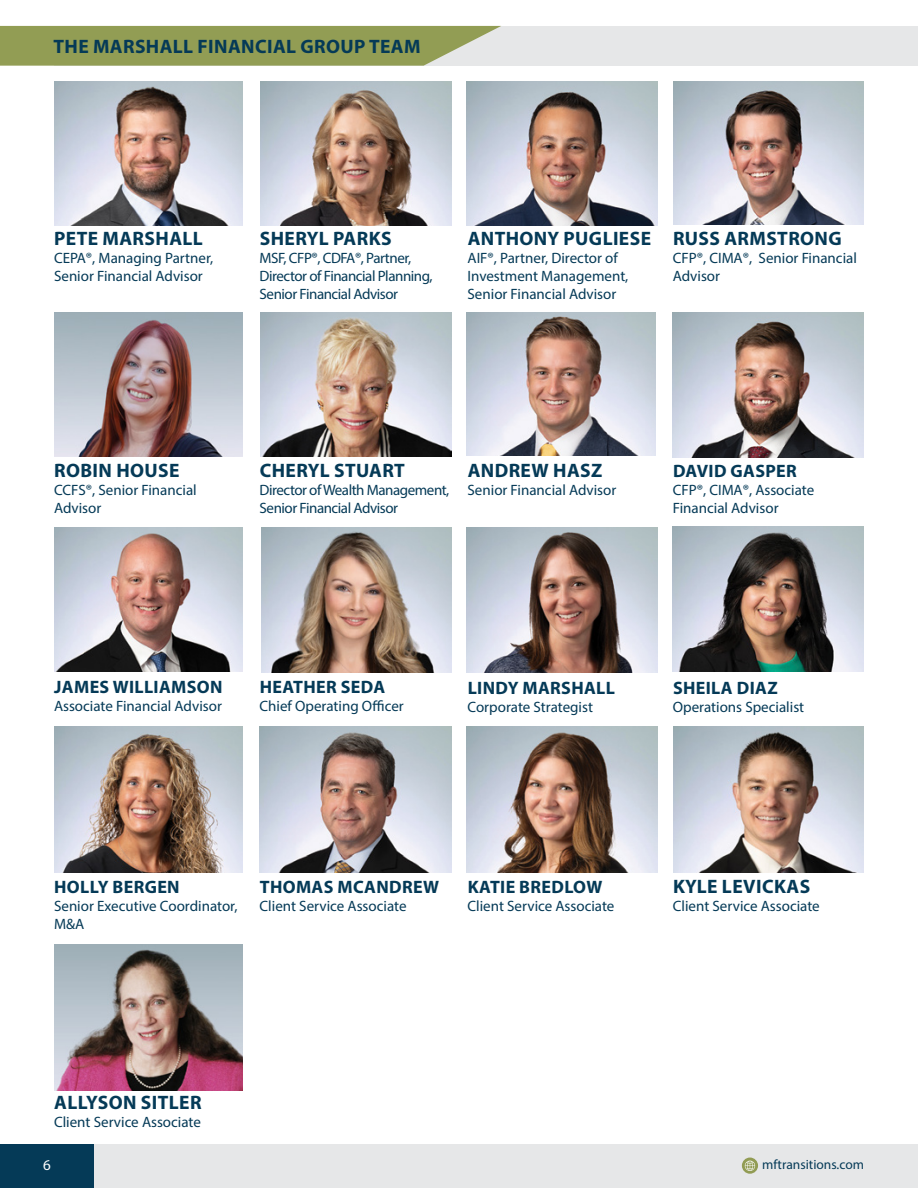
<style>
.page{position:relative;width:918px;height:1188px;background:#fff}
.page>*{position:absolute;margin:0;border:0;box-sizing:border-box;transform-origin:0 0}
.t1{font:700 19.5px "Myriad Pro";letter-spacing:.02em;color:#053a57}
.t2{font:700 18px "Myriad Pro";letter-spacing:.02em;color:#053a57}
.t3{font:15px/18px "Myriad Pro";color:#053a57}
.t4{font:15px/18px "Myriad Pro";letter-spacing:-.03em;color:#053a57}
.t5{font:15px "Myriad Pro";color:#fff}
.t6{font:13.5px "Myriad Pro";color:#053a57}
</style>
<div class="page">
<div style="left:43px;top:1144px;width:875px;height:44px;background:#e6e7e8"></div>
<div style="left:0;top:1144px;width:94px;height:44px;background:#053a57"></div>
<svg style="left:742px;top:1158px;width:16px;height:16px"></svg>
<svg style="left:745px;top:1161px;width:10px;height:10px"></svg>
<div style="left:54px;top:26px;width:864px;height:40px;background:#e6e7e8"></div>
<svg style="left:0;top:26px;width:501px;height:40px;background:#99a360"></svg>
<img style="left:54px;top:527px;width:189px;height:144px">
<img style="left:260px;top:81px;width:191px;height:144px">
<img style="left:467px;top:81px;width:191px;height:144px">
<img style="left:673px;top:81px;width:191px;height:144px">
<img style="left:260px;top:312px;width:191px;height:144px">
<img style="left:467px;top:312px;width:189px;height:144px">
<img style="left:261px;top:527px;width:191px;height:145px">
<img style="left:673px;top:526px;width:191px;height:146px">
<img style="left:54px;top:727px;width:189px;height:145px">
<img style="left:467px;top:527px;width:190px;height:145px">
<img style="left:260px;top:727px;width:192px;height:145px">
<img style="left:467px;top:727px;width:190px;height:145px">
<img style="left:673px;top:312px;width:191px;height:145px">
<img style="left:54px;top:312px;width:189px;height:144px">
<img style="left:54px;top:81px;width:189px;height:144px">
<img style="left:673px;top:727px;width:191px;height:145px">
<img style="left:54px;top:945px;width:189px;height:145px">
<h1 class="t1" style="left:53px;top:34px;width:369px">THE MARSHALL FINANCIAL GROUP TEAM</h1>
<h1 class="t1" style="left:54px;top:226px;width:150px">PETE MARSHALL</h1>
<p class="t3" style="left:54px;top:249px;width:161px">CEPA®, Managing Partner,<br>Senior Financial Advisor</p>
<h1 class="t1" style="left:260px;top:226px;width:133px">SHERYL PARKS</h1>
<p class="t4" style="left:260px;top:249px;width:175px">MSF, CFP®, CDFA®, Partner,<br>Director of Financial Planning,<br>Senior Financial Advisor</p>
<h1 class="t1" style="left:468px;top:226px;width:185px">ANTHONY PUGLIESE</h1>
<p class="t3" style="left:468px;top:249px;width:162px">AIF®, Partner, Director of<br>Investment Management,<br>Senior Financial Advisor</p>
<h1 class="t1" style="left:673px;top:226px;width:170px">RUSS ARMSTRONG</h1>
<p class="t3" style="left:673px;top:249px;width:186px">CFP®, CIMA®, Senior Financial<br>Advisor</p>
<h1 class="t1" style="left:54px;top:458px;width:127px">ROBIN HOUSE</h1>
<p class="t3" style="left:54px;top:481px;width:144px">CCFS®, Senior Financial<br>Advisor</p>
<h1 class="t1" style="left:260px;top:458px;width:147px">CHERYL STUART</h1>
<p class="t4" style="left:260px;top:481px;width:191px">Director of Wealth Management,<br>Senior Financial Advisor</p>
<h1 class="t1" style="left:468px;top:458px;width:136px">ANDREW HASZ</h1>
<p class="t3" style="left:468px;top:481px;width:150px">Senior Financial Advisor</p>
<p class="t2" style="left:673px;top:459px;width:125px">DAVID GASPER</p>
<p class="t3" style="left:673px;top:481px;width:143px">CFP®, CIMA®, Associate<br>Financial Advisor</p>
<p class="t2" style="left:54px;top:676px;width:170px">JAMES WILLIAMSON</p>
<p class="t3" style="left:54px;top:697px;width:169px">Associate Financial Advisor</p>
<p class="t2" style="left:260px;top:676px;width:127px">HEATHER SEDA</p>
<p class="t3" style="left:260px;top:697px;width:146px">Chief Operating Officer</p>
<p class="t2" style="left:468px;top:677px;width:149px">LINDY MARSHALL</p>
<p class="t3" style="left:468px;top:698px;width:127px">Corporate Strategist</p>
<p class="t2" style="left:673px;top:677px;width:106px">SHEILA DIAZ</p>
<p class="t3" style="left:673px;top:698px;width:133px">Operations Specialist</p>
<p class="t2" style="left:54px;top:875px;width:127px">HOLLY BERGEN</p>
<p class="t3" style="left:54px;top:896px;width:185px">Senior Executive Coordinator,<br>M&amp;A</p>
<p class="t2" style="left:260px;top:875px;width:181px">THOMAS MCANDREW</p>
<p class="t3" style="left:260px;top:896px;width:148px">Client Service Associate</p>
<p class="t2" style="left:468px;top:875px;width:136px">KATIE BREDLOW</p>
<p class="t3" style="left:468px;top:896px;width:148px">Client Service Associate</p>
<h1 class="t1" style="left:673px;top:873px;width:139px">KYLE LEVICKAS</h1>
<p class="t3" style="left:673px;top:896px;width:148px">Client Service Associate</p>
<h1 class="t1" style="left:54px;top:1090px;width:149px">ALLYSON SITLER</h1>
<p class="t3" style="left:54px;top:1113px;width:148px">Client Service Associate</p>
<p class="t5" style="left:43px;top:1156px;width:9px">6</p>
<p class="t6" style="left:762px;top:1157px;width:103px">mftransitions.com</p>
</div>
